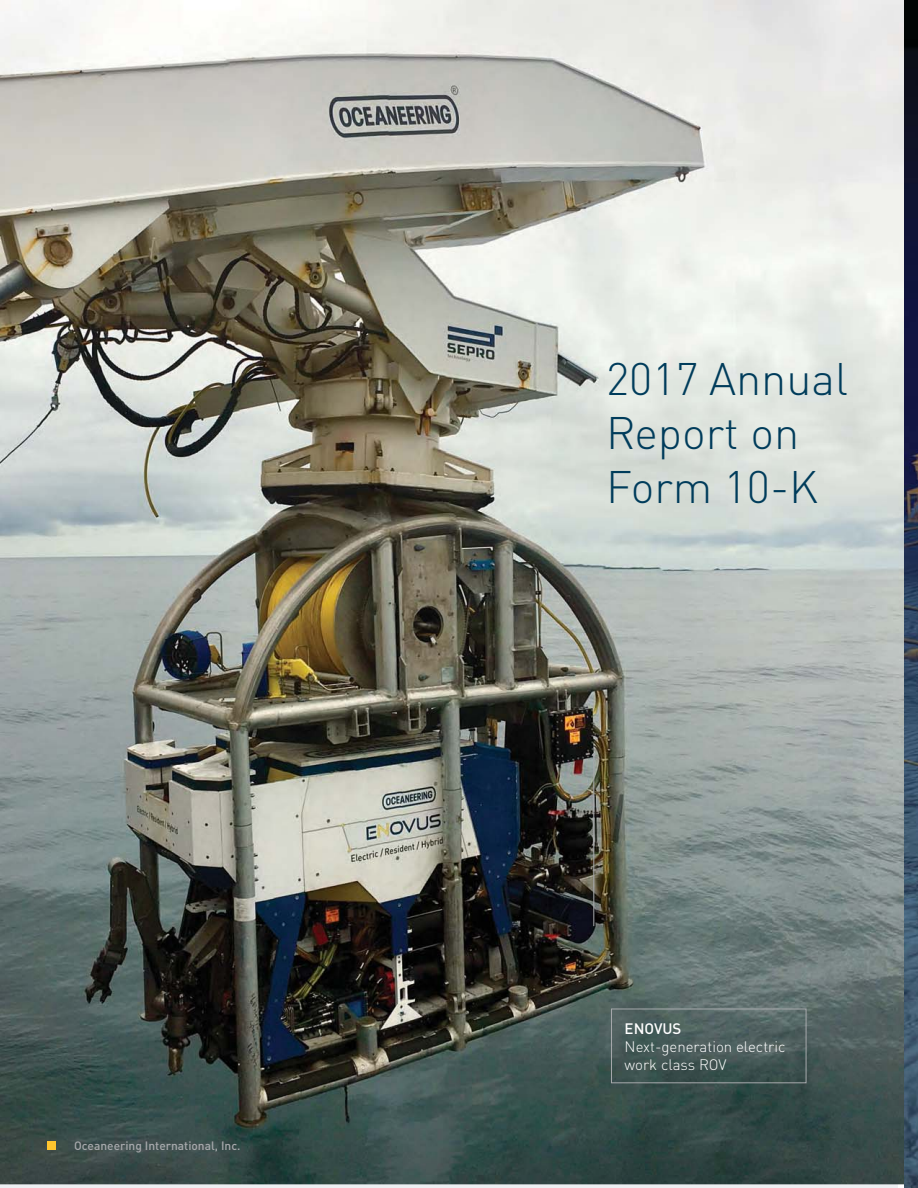
<style>
.page{position:relative;width:918px;height:1188px;background:#fff}
.page>*{position:absolute;margin:0;border:0;box-sizing:border-box;transform-origin:0 0}
.t1{font:300 45px/54px "DINSTT";color:#003c5b}
.t2{font:300 15px/18px "DINSTT";color:#fff}
.t3{font:500 15px "DINOT";color:#fff}
.t4{font:500 12px "DINOT";color:#a7a9ac}
</style>
<div class="page">
<img style="left:0;top:0;width:905px;height:1184px">
<svg style="left:905px;top:1184px;width:13px;height:4px"></svg>
<img style="left:905px;top:0;width:13px;height:1184px">
<div style="left:47px;top:1141px;width:9px;height:8px;background:#ffc52e"></div>
<hr style="left:593px;top:755px;width:1px;height:171px;background:#a7a9ac">
<svg style="left:592px;top:753px;width:4px;height:4px"></svg>
<div style="left:611px;top:1009px;width:195px;height:74px;border:1px solid #a7a9ac"></div>
<p class="t4" style="left:74px;top:1141px;width:168px">Oceaneering International, Inc.</p>
<h1 class="t1" style="left:606px;top:358px;width:243px">2017 Annual<br>Report on<br>Form 10-K</h1>
<p class="t3" style="left:625px;top:1023px;width:58px">ENOVUS</p>
<p class="t2" style="left:625px;top:1039px;width:162px">Next-generation electric work class ROV</p>
</div>
